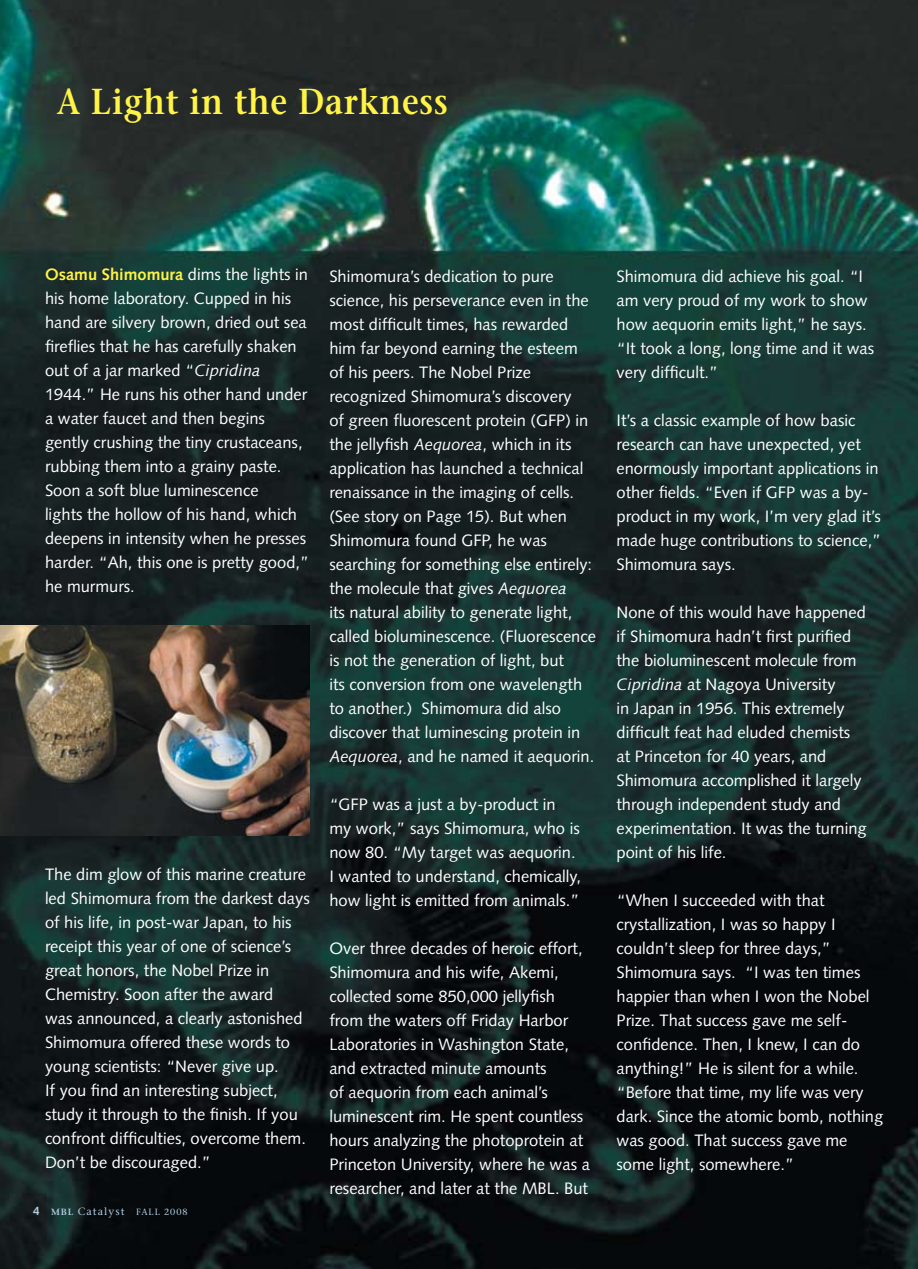
<style>
.page{position:relative;width:918px;height:1269px;background:#fff}
.page>*{position:absolute;margin:0;border:0;box-sizing:border-box;transform-origin:0 0}
.t1{font:600 36px "Stone Serif";letter-spacing:.02em;color:#fff345;scale:.9 1}
.t2{font:16.5px/24px "Syntax";color:#fff}
.t3{font:10.5px "Stone Serif";letter-spacing:.1em;color:#b3cee1}
.t4{font:9px "Stone Serif";letter-spacing:.1em;color:#b3cee1}
.s1{font-weight:700;color:#fff345}
.s2{font-style:italic}
.s3{font-family:"Syntax";font-weight:700;font-size:12px}
.s4{font-weight:600;font-size:9px}
</style>
<div class="page">
<img style="left:0;top:0;width:918px;height:1269px">
<img style="left:0;top:626px;width:310px;height:210px">
<h1 class="t1" style="left:57px;top:80px;width:436px">A Light in the Darkness</h1>
<p class="t2" style="left:45px;top:262px;width:266px"><span class="s1">Osamu Shimomura</span> dims the lights in his home laboratory. Cupped in his hand are silvery brown, dried out sea fireflies that he has carefully shaken out of a jar marked “<span class="s2">Cipridina<br></span>1944.” He runs his other hand under a water faucet and then begins gently crushing the tiny crustaceans, rubbing them into a grainy paste.<br>Soon a soft blue luminescence<br>lights the hollow of his hand, which deepens in intensity when he presses harder. “Ah, this one is pretty good,” he murmurs.</p>
<p class="t2" style="left:45px;top:862px;width:266px">The dim glow of this marine creature led Shimomura from the darkest days of his life, in post-war Japan, to his receipt this year of one of science’s great honors, the Nobel Prize in Chemistry. Soon after the award<br>was announced, a clearly astonished Shimomura offered these words to young scientists: “Never give up.<br>If you find an interesting subject, study it through to the finish. If you confront difficulties, overcome them.<br>Don’t be discouraged.”</p>
<p class="t3" style="left:33px;top:1205px;width:93px"><span class="s3">4</span> <span class="s4">MBL</span> Catalyst</p>
<p class="t4" style="left:136px;top:1207px;width:53px">FALL 2008</p>
<p class="t2" style="left:329px;top:265px;width:268px">Shimomura’s dedication to pure science, his perseverance even in the most difficult times, has rewarded him far beyond earning the esteem of his peers. The Nobel Prize recognized Shimomura’s discovery<br>of green fluorescent protein (GFP) in the jellyfish <span class="s2">Aequorea</span>, which in its application has launched a technical renaissance in the imaging of cells. (See story on Page 15). But when Shimomura found GFP, he was searching for something else entirely: the molecule that gives <span class="s2">Aequorea<br></span>its natural ability to generate light, called bioluminescence. (Fluorescence is not the generation of light, but<br>its conversion from one wavelength to another.) Shimomura did also discover that luminescing protein in <span class="s2">Aequorea</span>, and he named it aequorin.</p>
<p class="t2" style="left:329px;top:793px;width:253px">“GFP was a just a by-product in my work,” says Shimomura, who is now 80. “My target was aequorin.<br>I wanted to understand, chemically, how light is emitted from animals.”</p>
<p class="t2" style="left:329px;top:937px;width:262px">Over three decades of heroic effort, Shimomura and his wife, Akemi, collected some 850,000 jellyfish from the waters off Friday Harbor Laboratories in Washington State, and extracted minute amounts<br>of aequorin from each animal’s luminescent rim. He spent countless hours analyzing the photoprotein at Princeton University, where he was a researcher, and later at the MBL. But</p>
<p class="t2" style="left:616px;top:265px;width:259px">Shimomura did achieve his goal. “I am very proud of my work to show how aequorin emits light,” he says. “It took a long, long time and it was very difficult.”</p>
<p class="t2" style="left:616px;top:409px;width:266px">It’s a classic example of how basic research can have unexpected, yet enormously important applications in other fields. “Even if GFP was a by&shy;product in my work, I’m very glad it’s made huge contributions to science,” Shimomura says.</p>
<p class="t2" style="left:616px;top:601px;width:252px">None of this would have happened if Shimomura hadn’t first purified the bioluminescent molecule from<br><span class="s2">Cipridina</span> at Nagoya University<br>in Japan in 1956. This extremely difficult feat had eluded chemists at Princeton for 40 years, and<br>Shimomura accomplished it largely through independent study and experimentation. It was the turning point of his life.</p>
<p class="t2" style="left:616px;top:889px;width:268px">“When I succeeded with that crystallization, I was so happy I couldn’t sleep for three days,”<br>Shimomura says. “I was ten times happier than when I won the Nobel<br>Prize. That success gave me self&shy;confidence. Then, I knew, I can do anything!” He is silent for a while. “Before that time, my life was very dark. Since the atomic bomb, nothing was good. That success gave me some light, somewhere.”</p>
</div>
